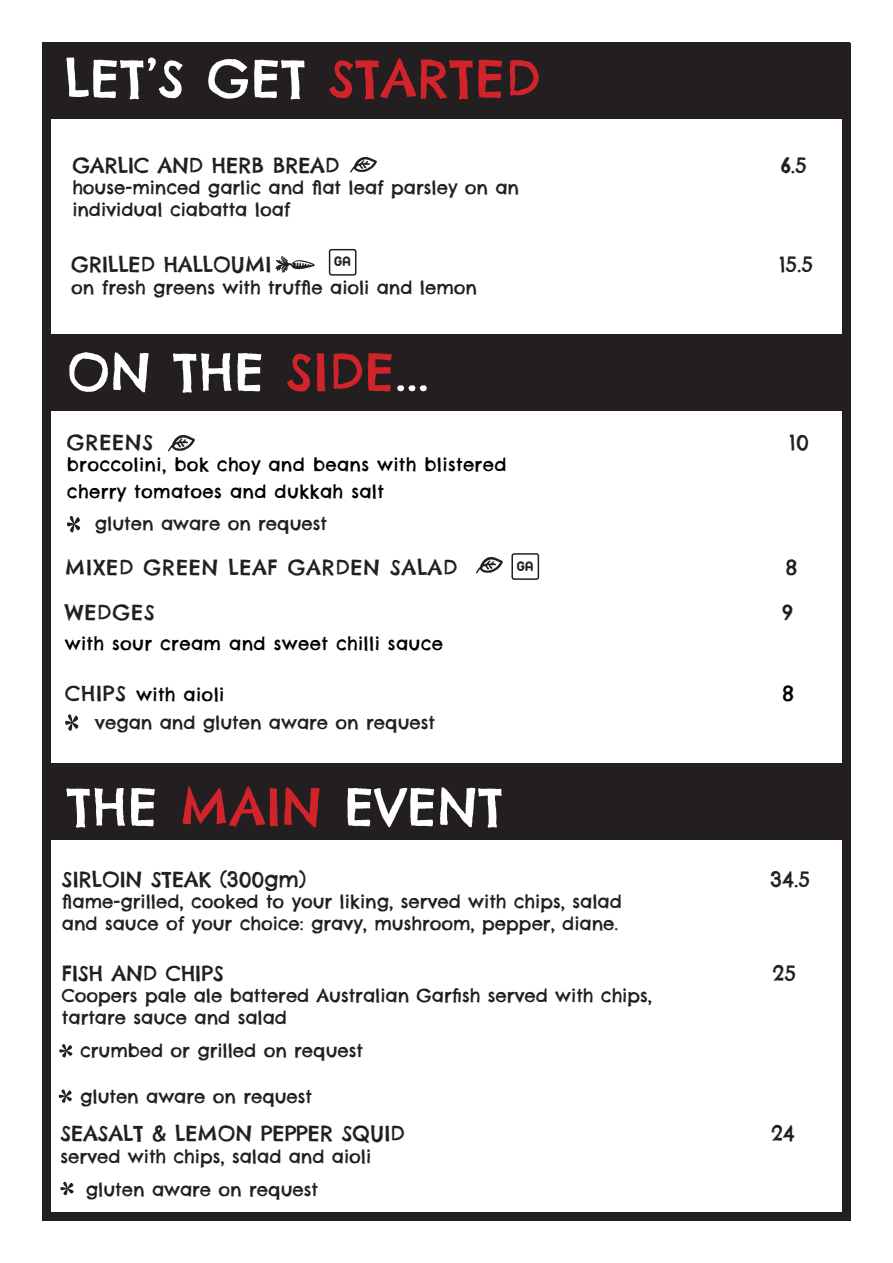
<style>
.page{position:relative;width:893px;height:1263px;background:#fff}
.page>*{position:absolute;margin:0;border:0;box-sizing:border-box;transform-origin:0 0}
.t1{font:51px "Chelsea Market";letter-spacing:.015em;color:#fff}
.COpy{font:21px "Chelsea Market";color:#231f20}
.COpy-2{font:21px "Chelsea Market";letter-spacing:.035em;color:#231f20}
.COpy-3{font:21px "Chelsea Market";color:#000}
.t2{font:18px/21.6px "Chelsea Market";color:#231f20}
.COpy-4{font:18px/27px "Chelsea Market";letter-spacing:.02em;color:#000}
.COpy-5{font:15px "Arista 2.0";color:#231f20}
.s1{color:#d1232a}
.s2{font-size:21px;color:#231f20}
</style>
<div class="page">
<div style="left:842px;top:43px;width:8px;height:1177px;background:#231f20"></div>
<div style="left:43px;top:43px;width:8px;height:1177px;background:#231f20"></div>
<div style="left:43px;top:1212px;width:807px;height:8px;background:#231f20"></div>
<div style="left:43px;top:43px;width:807px;height:76px;background:#231f20"></div>
<div style="left:43px;top:335px;width:807px;height:76px;background:#231f20"></div>
<svg style="left:275px;top:256px;width:40px;height:17px"></svg>
<div style="left:329px;top:249px;width:27px;height:27px;border:2px solid #231f20;border-radius:2px"></div>
<svg style="left:65px;top:714px;width:13px;height:17px"></svg>
<img style="left:168px;top:436px;width:26px;height:16px">
<img style="left:477px;top:558px;width:26px;height:15px">
<svg style="left:67px;top:516px;width:13px;height:16px"></svg>
<img style="left:350px;top:157px;width:26px;height:16px">
<div style="left:43px;top:763px;width:807px;height:77px;background:#231f20"></div>
<svg style="left:59px;top:1044px;width:13px;height:13px"></svg>
<svg style="left:59px;top:1089px;width:13px;height:14px"></svg>
<div style="left:511px;top:553px;width:28px;height:27px;border:2px solid #231f20;border-radius:2px"></div>
<svg style="left:60px;top:1182px;width:14px;height:13px"></svg>
<p class="t1" style="left:65px;top:46px;width:477px">LET’S GET <span class="s1">STARTED</span></p>
<p class="COpy" style="left:72px;top:152px;width:269px">GARLIC AND HERB BREAD</p>
<p class="COpy" style="left:781px;top:152px;width:28px">6.5</p>
<p class="t2" style="left:72px;top:177px;width:448px">house-minced garlic and flat leaf parsley on an individual ciabatta loaf</p>
<p class="COpy" style="left:71px;top:251px;width:202px">GRILLED HALLOUMI</p>
<p class="COpy" style="left:779px;top:251px;width:35px">15.5</p>
<p class="t2" style="left:71px;top:276px;width:407px">on fresh greens with truffle aioli and lemon</p>
<p class="COpy-5" style="left:334px;top:252px;width:18px">GA</p>
<p class="t1" style="left:67px;top:339px;width:363px">ON THE <span class="s1">SIDE</span>...</p>
<p class="COpy" style="left:67px;top:428px;width:88px">GREENS</p>
<p class="COpy" style="left:789px;top:428px;width:21px">10</p>
<p class="COpy-4" style="left:67px;top:451px;width:441px">broccolini, bok choy and beans with blistered cherry tomatoes and dukkah salt</p>
<p class="t2" style="left:95px;top:513px;width:234px">gluten aware on request</p>
<p class="COpy-2" style="left:65px;top:554px;width:394px">MIXED GREEN LEAF GARDEN SALAD</p>
<p class="COpy" style="left:785px;top:554px;width:14px">8</p>
<p class="COpy" style="left:65px;top:599px;width:92px">WEDGES</p>
<p class="COpy" style="left:782px;top:599px;width:13px">9</p>
<p class="COpy-4" style="left:65px;top:630px;width:380px">with sour cream and sweet chilli sauce</p>
<p class="COpy-4" style="left:65px;top:681px;width:161px"><span class="s2">CHIPS</span> with aioli</p>
<p class="COpy-3" style="left:782px;top:680px;width:14px">8</p>
<p class="t2" style="left:95px;top:711px;width:342px">vegan and gluten aware on request</p>
<p class="COpy-5" style="left:517px;top:557px;width:18px">GA</p>
<p class="t1" style="left:67px;top:774px;width:438px">THE <span class="s1">MAIN</span> EVENT</p>
<p class="COpy" style="left:62px;top:865px;width:246px">SIRLOIN STEAK (300gm)</p>
<p class="COpy" style="left:770px;top:865px;width:42px">34.5</p>
<p class="t2" style="left:62px;top:891px;width:561px">flame-grilled, cooked to your liking, served with chips, salad and sauce of your choice: gravy, mushroom, pepper, diane.</p>
<p class="COpy" style="left:62px;top:959px;width:163px">FISH AND CHIPS</p>
<p class="COpy" style="left:772px;top:959px;width:25px">25</p>
<p class="t2" style="left:62px;top:985px;width:592px">Coopers pale ale battered Australian Garfish served with chips,</p>
<p class="t2" style="left:62px;top:1006px;width:226px">tartare sauce and salad</p>
<p class="t2" style="left:80px;top:1039px;width:284px">crumbed or grilled on request</p>
<p class="t2" style="left:80px;top:1085px;width:234px">gluten aware on request</p>
<p class="COpy" style="left:60px;top:1120px;width:346px">SEASALT &amp; LEMON PEPPER SQUID</p>
<p class="COpy" style="left:771px;top:1120px;width:25px">24</p>
<p class="t2" style="left:60px;top:1145px;width:312px">served with chips, salad and aioli</p>
<p class="t2" style="left:86px;top:1178px;width:234px">gluten aware on request</p>
</div>
